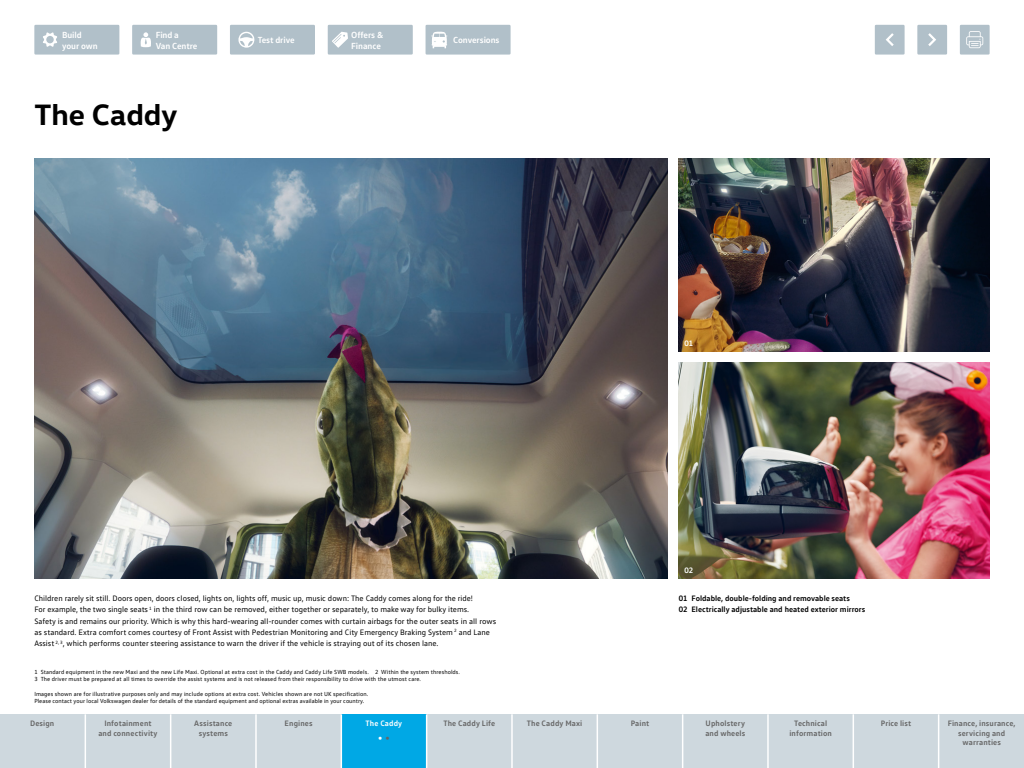
<style>
.page{position:relative;width:1024px;height:768px;background:#fff}
.page>*{position:absolute;margin:0;border:0;box-sizing:border-box;transform-origin:0 0}
.t1{font:700 30px "VW Head";color:#000}
.t2{font:700 13px "VW Text";color:#fff}
.t3{font:700 9px/10.8px "VW Text";letter-spacing:-.01em;color:#fff}
.t4{font:8px/11.3px "VW Text";color:#000}
.t5{font:700 8px/9.6px "VW Text";letter-spacing:.015em;color:#666;text-align:center}
.t6{font:700 8px/11.3px "VW Text";color:#000}
.t7{font:700 8px "VW Text";letter-spacing:.015em;color:#fff}
.t8{font:6px/7.2px "VW Text";letter-spacing:.01em;color:#000}
.s1{color:#666}
</style>
<div class="page">
<div style="left:960px;top:25px;width:30px;height:30px;background:#b1c0c9;border:2px solid #b1c0c9"></div>
<svg style="left:966px;top:31px;width:17px;height:17px"></svg>
<div style="left:35px;top:26px;width:83px;height:27px;background:#b1c0c9"></div>
<div style="left:34px;top:25px;width:85px;height:30px;border:2px solid #b1c0c9"></div>
<svg style="left:43px;top:32px;width:14px;height:15px"></svg>
<div style="left:917px;top:25px;width:30px;height:30px;background:#b1c0c9;border:2px solid #b1c0c9"></div>
<svg style="left:928px;top:33px;width:8px;height:13px"></svg>
<div style="left:875px;top:25px;width:30px;height:30px;background:#b1c0c9;border:2px solid #b1c0c9"></div>
<svg style="left:886px;top:33px;width:8px;height:13px"></svg>
<div style="left:133px;top:26px;width:83px;height:27px;background:#b1c0c9"></div>
<div style="left:132px;top:25px;width:85px;height:30px;border:2px solid #b1c0c9"></div>
<svg style="left:141px;top:32px;width:10px;height:15px"></svg>
<div style="left:231px;top:26px;width:83px;height:27px;background:#b1c0c9"></div>
<div style="left:230px;top:25px;width:85px;height:30px;border:2px solid #b1c0c9"></div>
<svg style="left:238px;top:32px;width:16px;height:16px"></svg>
<div style="left:329px;top:26px;width:83px;height:27px;background:#b1c0c9"></div>
<div style="left:328px;top:25px;width:85px;height:30px;border:2px solid #b1c0c9"></div>
<svg style="left:332px;top:32px;width:16px;height:16px"></svg>
<div style="left:427px;top:26px;width:82px;height:27px;background:#b1c0c9"></div>
<div style="left:426px;top:25px;width:85px;height:30px;border:2px solid #b1c0c9"></div>
<svg style="left:431px;top:32px;width:16px;height:16px"></svg>
<img style="left:679px;top:363px;width:311px;height:215px">
<img style="left:679px;top:159px;width:311px;height:192px">
<img style="left:34px;top:159px;width:633px;height:419px">
<div style="left:0;top:714px;width:1024px;height:54px;background:#ced8de"></div>
<div style="left:341px;top:714px;width:86px;height:54px;background:#00a8e5"></div>
<hr style="left:85px;top:714px;width:1px;height:54px;background:#fff">
<hr style="left:170px;top:714px;width:1px;height:54px;background:#fff">
<hr style="left:255px;top:714px;width:2px;height:54px;background:#fff">
<hr style="left:341px;top:714px;width:1px;height:54px;background:#fff">
<hr style="left:426px;top:714px;width:1px;height:54px;background:#fff">
<hr style="left:511px;top:714px;width:2px;height:54px;background:#fff">
<hr style="left:597px;top:714px;width:1px;height:54px;background:#fff">
<hr style="left:682px;top:714px;width:1px;height:54px;background:#fff">
<hr style="left:767px;top:714px;width:2px;height:54px;background:#fff">
<hr style="left:853px;top:714px;width:1px;height:54px;background:#fff">
<hr style="left:938px;top:714px;width:1px;height:54px;background:#fff">
<p class="t3" style="left:62px;top:29px;width:37px">Build your own</p>
<p class="t3" style="left:156px;top:29px;width:43px">Find a<br>Van Centre</p>
<p class="t3" style="left:258px;top:34px;width:39px">Test drive</p>
<p class="t3" style="left:351px;top:29px;width:34px">Offers &amp;<br>Finance</p>
<p class="t3" style="left:453px;top:34px;width:48px">Conversions</p>
<h1 class="t1" style="left:34px;top:95px;width:145px">The Caddy</h1>
<p class="t7" style="left:684px;top:338px;width:10px">01</p>
<p class="t7" style="left:684px;top:565px;width:10px">02</p>
<p class="t4" style="left:34px;top:592px;width:463px">Children rarely sit still. Doors open, doors closed, lights on, lights off, music up, music down: The Caddy comes along for the ride!<br>For example, the two single seats <sup>1</sup> in the third row can be removed, either together or separately, to make way for bulky items.<br>Safety is and remains our priority. Which is why this hard-wearing all-rounder comes with curtain airbags for the outer seats in all rows as standard. Extra comfort comes courtesy of Front Assist with Pedestrian Monitoring and City Emergency Braking System <sup>2</sup> and Lane Assist <sup>2,</sup> <sup>3</sup>, which performs counter steering assistance to warn the driver if the vehicle is straying out of its chosen lane.</p>
<p class="t6" style="left:679px;top:592px;width:188px">01 Foldable, double-folding and removable seats<br>02 Electrically adjustable and heated exterior mirrors</p>
<p class="t8" style="left:34px;top:668px;width:427px">1 Standard equipment in the new Maxi and the new Life Maxi. Optional at extra cost in the Caddy and Caddy Life SWB models. 2 Within the system thresholds.<br>3 The driver must be prepared at all times to override the assist systems and is not released from their responsibility to drive with the utmost care.</p>
<p class="t8" style="left:34px;top:690px;width:335px">Images shown are for illustrative purposes only and may include options at extra cost. Vehicles shown are not UK specification.<br>Please contact your local Volkswagen dealer for details of the standard equipment and optional extras available in your country.</p>
<p class="t5" style="left:30px;top:718px;width:26px">Design</p>
<p class="t5" style="left:98px;top:718px;width:61px">Infotainment and connectivity</p>
<p class="t5" style="left:194px;top:718px;width:40px">Assistance systems</p>
<p class="t5" style="left:285px;top:718px;width:30px">Engines</p>
<p class="t7" style="left:366px;top:718px;width:38px">The Caddy</p>
<h2 class="t2" style="left:378px;top:729px;width:14px">• <span class="s1">•</span></h2>
<p class="t5" style="left:443px;top:718px;width:53px">The Caddy Life</p>
<p class="t5" style="left:527px;top:718px;width:57px">The Caddy Maxi</p>
<p class="t5" style="left:631px;top:718px;width:20px">Paint</p>
<p class="t5" style="left:705px;top:718px;width:41px;text-align:left">Upholstery and wheels</p>
<p class="t5" style="left:789px;top:718px;width:44px">Technical information</p>
<p class="t5" style="left:881px;top:718px;width:32px">Price list</p>
<p class="t5" style="left:948px;top:718px;width:69px">Finance, insurance, servicing and warranties</p>
</div>
